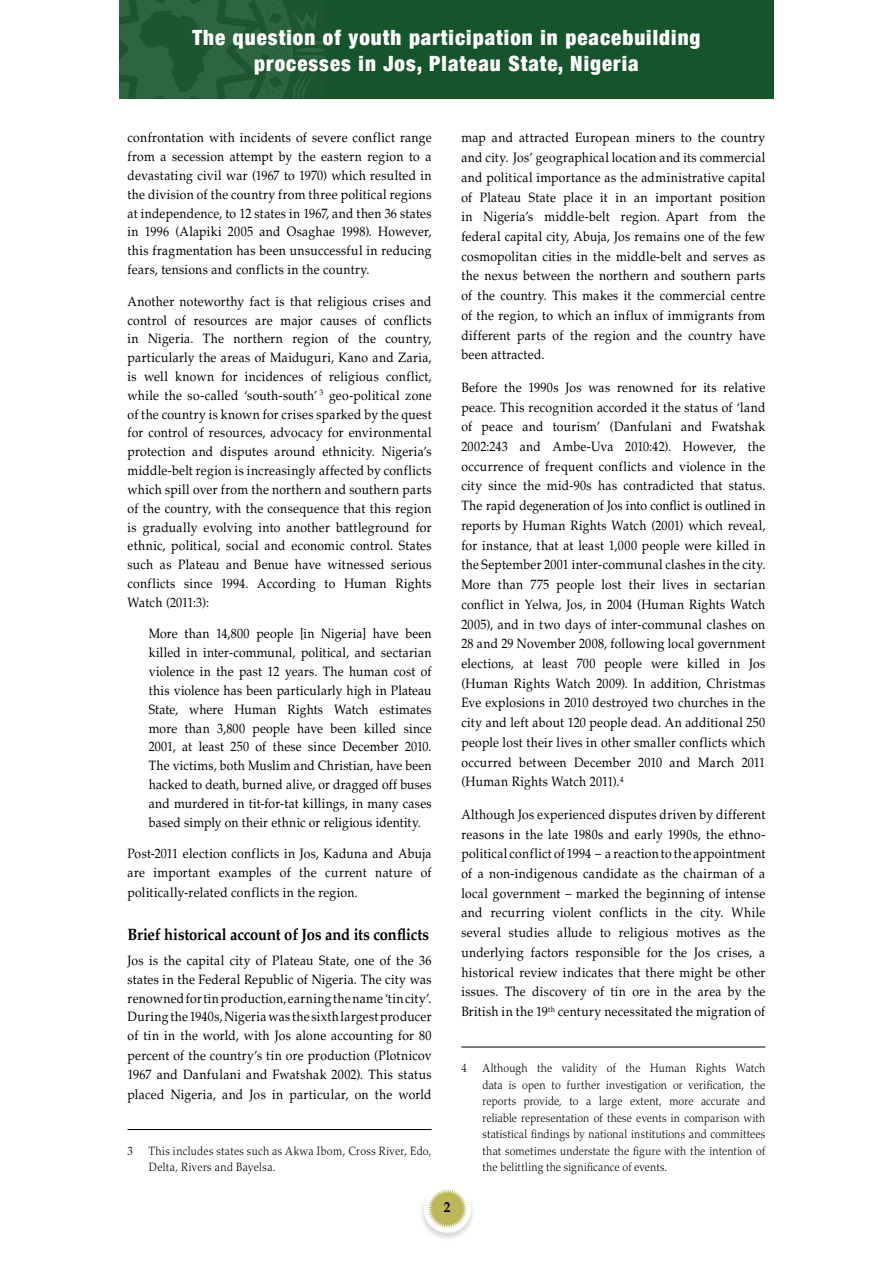
<style>
.page{position:relative;width:893px;height:1263px;background:#fff}
.page>*{position:absolute;margin:0;border:0;box-sizing:border-box;transform-origin:0 0}
.t1{font:900 condensed 21px/25.2px "Helvetica Neue";letter-spacing:.05em;color:#fff;text-align:center}
.t2{font:700 16.5px "Palatino";letter-spacing:-.015em;color:#000;scale:.9 1}
.t3{font:700 15px "Palatino";color:#000;scale:.9 1}
.t4{font:13.5px/19.6px "Palatino";letter-spacing:.025em;color:#000;text-align:justify;scale:.9 1}
.t5{font:300 12px/16.5px "Palatino";letter-spacing:.03em;color:#000;scale:.9 1}
</style>
<div class="page">
<div style="left:418px;top:1184px;width:57px;height:56px;background:#000;opacity:.14"></div>
<div style="left:424px;top:1185px;width:47px;height:48px;background:#fff;border-radius:50%"></div>
<svg style="left:427px;top:1189px;width:40px;height:40px"></svg>
<div style="left:119px;top:0;width:655px;height:99px;background:#16552c"></div>
<svg style="left:119px;top:0;width:206px;height:99px"></svg>
<hr style="left:128px;top:1129px;width:304px;height:1px;background:#000">
<hr style="left:461px;top:1047px;width:304px;height:1px;background:#000">
<h1 class="t1" style="left:192px;top:25px;width:510px">The question of youth participation in peacebuilding processes in Jos, Plateau State, Nigeria</h1>
<p class="t4" style="left:128px;top:129px;width:339px;line-height:18.8px">confrontation with incidents of severe conflict range from a secession attempt by the eastern region to a devastating civil war (1967 to 1970) which resulted in the division of the country from three political regions at independence, to 12 states in 1967, and then 36 states in 1996 (Alapiki 2005 and Osaghae 1998). However, this fragmentation has been unsuccessful in reducing fears, tensions and conflicts in the country.</p>
<p class="t4" style="left:128px;top:292px;width:339px;line-height:18.8px">Another noteworthy fact is that religious crises and control of resources are major causes of conflicts in Nigeria. The northern region of the country, particularly the areas of Maiduguri, Kano and Zaria, is well known for incidences of religious conflict, while the so-called ‘south-south’ <sup>3</sup> geo-political zone of the country is known for crises sparked by the quest for control of resources, advocacy for environmental protection and disputes around ethnicity. Nigeria’s middle-belt region is increasingly affected by conflicts which spill over from the northern and southern parts of the country, with the consequence that this region is gradually evolving into another battleground for ethnic, political, social and economic control. States such as Plateau and Benue have witnessed serious conflicts since 1994. According to Human Rights Watch (2011:3):</p>
<p class="t4" style="left:149px;top:625px;width:316px;line-height:18.8px">More than 14,800 people [in Nigeria] have been killed in inter-communal, political, and sectarian violence in the past 12 years. The human cost of this violence has been particularly high in Plateau State, where Human Rights Watch estimates more than 3,800 people have been killed since 2001, at least 250 of these since December 2010.<br>The victims, both Muslim and Christian, have been hacked to death, burned alive, or dragged off buses and murdered in tit-for-tat killings, in many cases based simply on their ethnic or religious identity.</p>
<p class="t4" style="left:128px;top:844px;width:339px;line-height:19.2px">Post-2011 election conflicts in Jos, Kaduna and Abuja are important examples of the current nature of politically-related conflicts in the region.</p>
<p class="t2" style="left:128px;top:924px;width:336px">Brief historical account of Jos and its conflicts</p>
<p class="t4" style="left:128px;top:951px;width:339px;line-height:19.2px">Jos is the capital city of Plateau State, one of the 36 states in the Federal Republic of Nigeria. The city was renowned for tin production, earning the name ‘tin city’.<br>During the 1940s, Nigeria was the sixth largest producer of tin in the world, with Jos alone accounting for 80 percent of the country’s tin ore production (Plotnicov 1967 and Danfulani and Fwatshak 2002). This status placed Nigeria, and Jos in particular, on the world</p>
<p class="t5" style="left:128px;top:1142px;width:7px">3</p>
<p class="t5" style="left:149px;top:1142px;width:316px">This includes states such as Akwa Ibom, Cross River, Edo,<br>Delta, Rivers and Bayelsa.</p>
<p class="t4" style="left:461px;top:128px;width:339px">map and attracted European miners to the country and city. Jos’ geographical location and its commercial and political importance as the administrative capital of Plateau State place it in an important position in Nigeria’s middle-belt region. Apart from the federal capital city, Abuja, Jos remains one of the few cosmopolitan cities in the middle-belt and serves as the nexus between the northern and southern parts of the country. This makes it the commercial centre of the region, to which an influx of immigrants from different parts of the region and the country have been attracted.</p>
<p class="t4" style="left:461px;top:378px;width:339px">Before the 1990s Jos was renowned for its relative peace. This recognition accorded it the status of ‘land of peace and tourism’ (Danfulani and Fwatshak 2002:243 and Ambe-Uva 2010:42). However, the occurrence of frequent conflicts and violence in the city since the mid-90s has contradicted that status.<br>The rapid degeneration of Jos into conflict is outlined in reports by Human Rights Watch (2001) which reveal, for instance, that at least 1,000 people were killed in the September 2001 inter-communal clashes in the city.<br>More than 775 people lost their lives in sectarian conflict in Yelwa, Jos, in 2004 (Human Rights Watch 2005), and in two days of inter-communal clashes on 28 and 29 November 2008, following local government elections, at least 700 people were killed in Jos (Human Rights Watch 2009). In addition, Christmas Eve explosions in 2010 destroyed two churches in the city and left about 120 people dead. An additional 250 people lost their lives in other smaller conflicts which occurred between December 2010 and March 2011 (Human Rights Watch 2011).<sup>4</sup></p>
<p class="t4" style="left:461px;top:805px;width:339px">Although Jos experienced disputes driven by different reasons in the late 1980s and early 1990s, the ethno&shy;political conflict of 1994 – a reaction to the appointment of a non-indigenous candidate as the chairman of a local government – marked the beginning of intense and recurring violent conflicts in the city. While several studies allude to religious motives as the underlying factors responsible for the Jos crises, a historical review indicates that there might be other issues. The discovery of tin ore in the area by the British in the 19<sup>th</sup> century necessitated the migration of</p>
<p class="t3" style="left:444px;top:1198px;width:9px">2</p>
<p class="t5" style="left:461px;top:1060px;width:8px">4</p>
<p class="t5" style="left:483px;top:1060px;width:316px;text-align:justify">Although the validity of the Human Rights Watch data is open to further investigation or verification, the reports provide, to a large extent, more accurate and reliable representation of these events in comparison with statistical findings by national institutions and committees that sometimes understate the figure with the intention of the belittling the significance of events.</p>
</div>
